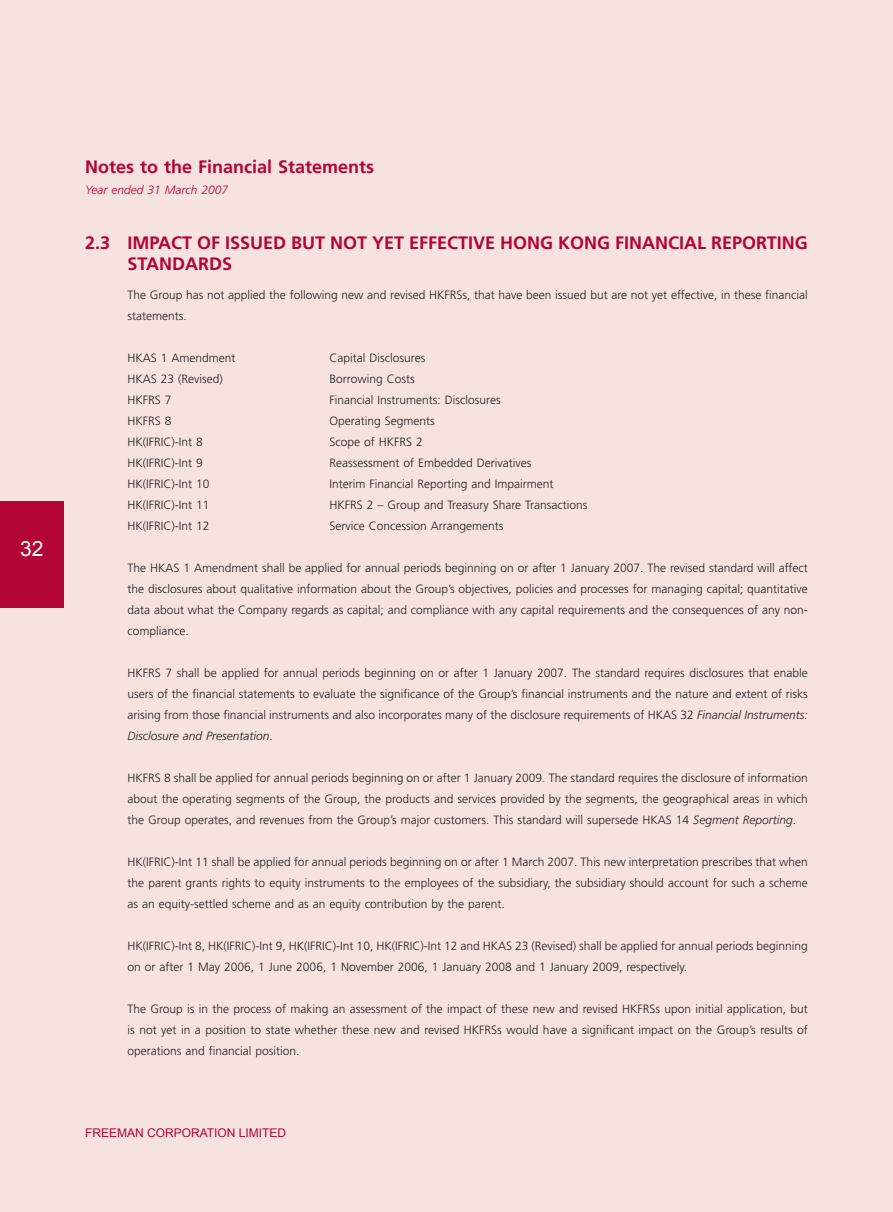
<style>
.page{position:relative;width:893px;height:1212px;background:#f6e3e0}
.page>*{position:absolute;margin:0;border:0;box-sizing:border-box;transform-origin:0 0}
.t1{font:21px "Arial";color:#fff}
.t2{font:700 18px/21px "Frutiger LT Std";color:#b30437}
.t3{font:300 12px/21px "Frutiger LT Std";color:#231f20;text-align:justify}
.t4{font:12px "Arial";color:#b30437}
.t5{font:italic 300 12px "Frutiger LT Std";color:#b30437}
.s1{font-style:italic}
</style>
<div class="page">
<div style="left:0;top:502px;width:64px;height:106px;background:#b30437"></div>
<h1 class="t1" style="left:20px;top:537px;width:25px">32</h1>
<h2 class="t2" style="left:85px;top:158px;width:291px">Notes to the Financial Statements</h2>
<p class="t5" style="left:85px;top:185px;width:145px">Year ended 31 March 2007</p>
<h2 class="t2" style="left:128px;top:233px;width:682px;text-indent:-43px">2.3 IMPACT OF ISSUED BUT NOT YET EFFECTIVE HONG KONG FINANCIAL REPORTING<br>STANDARDS</h2>
<p class="t3" style="left:128px;top:286px;width:682px">The Group has not applied the following new and revised HKFRSs, that have been issued but are not yet effective, in these financial statements.</p>
<p class="t3" style="left:128px;top:349px;width:110px">HKAS 1 Amendment</p>
<p class="t3" style="left:330px;top:349px;width:97px">Capital Disclosures</p>
<p class="t3" style="left:128px;top:370px;width:97px">HKAS 23 (Revised)</p>
<p class="t3" style="left:330px;top:370px;width:87px">Borrowing Costs</p>
<p class="t3" style="left:128px;top:391px;width:46px">HKFRS 7</p>
<p class="t3" style="left:330px;top:391px;width:173px">Financial Instruments: Disclosures</p>
<p class="t3" style="left:128px;top:412px;width:46px">HKFRS 8</p>
<p class="t3" style="left:330px;top:412px;width:107px">Operating Segments</p>
<p class="t3" style="left:128px;top:433px;width:77px">HK(IFRIC)-Int 8</p>
<p class="t3" style="left:330px;top:433px;width:95px">Scope of HKFRS 2</p>
<p class="t3" style="left:128px;top:454px;width:77px">HK(IFRIC)-Int 9</p>
<p class="t3" style="left:330px;top:454px;width:204px">Reassessment of Embedded Derivatives</p>
<p class="t3" style="left:128px;top:475px;width:84px">HK(IFRIC)-Int 10</p>
<p class="t3" style="left:330px;top:475px;width:226px">Interim Financial Reporting and Impairment</p>
<p class="t3" style="left:128px;top:496px;width:84px">HK(IFRIC)-Int 11</p>
<p class="t3" style="left:330px;top:496px;width:259px">HKFRS 2 – Group and Treasury Share Transactions</p>
<p class="t3" style="left:128px;top:517px;width:84px">HK(IFRIC)-Int 12</p>
<p class="t3" style="left:330px;top:517px;width:176px">Service Concession Arrangements</p>
<p class="t3" style="left:128px;top:559px;width:682px">The HKAS 1 Amendment shall be applied for annual periods beginning on or after 1 January 2007. The revised standard will affect the disclosures about qualitative information about the Group’s objectives, policies and processes for managing capital; quantitative data about what the Company regards as capital; and compliance with any capital requirements and the consequences of any non&shy;compliance.</p>
<p class="t3" style="left:128px;top:664px;width:682px">HKFRS 7 shall be applied for annual periods beginning on or after 1 January 2007. The standard requires disclosures that enable users of the financial statements to evaluate the significance of the Group’s financial instruments and the nature and extent of risks arising from those financial instruments and also incorporates many of the disclosure requirements of HKAS 32 <span class="s1">Financial Instruments:<br>Disclosure and Presentation</span>.</p>
<p class="t3" style="left:128px;top:769px;width:682px">HKFRS 8 shall be applied for annual periods beginning on or after 1 January 2009. The standard requires the disclosure of information about the operating segments of the Group, the products and services provided by the segments, the geographical areas in which the Group operates, and revenues from the Group’s major customers. This standard will supersede HKAS 14 <span class="s1">Segment Reporting</span>.</p>
<p class="t3" style="left:128px;top:853px;width:682px">HK(IFRIC)-Int 11 shall be applied for annual periods beginning on or after 1 March 2007. This new interpretation prescribes that when the parent grants rights to equity instruments to the employees of the subsidiary, the subsidiary should account for such a scheme as an equity-settled scheme and as an equity contribution by the parent.</p>
<p class="t3" style="left:128px;top:937px;width:682px">HK(IFRIC)-Int 8, HK(IFRIC)-Int 9, HK(IFRIC)-Int 10, HK(IFRIC)-Int 12 and HKAS 23 (Revised) shall be applied for annual periods beginning on or after 1 May 2006, 1 June 2006, 1 November 2006, 1 January 2008 and 1 January 2009, respectively.</p>
<p class="t3" style="left:128px;top:1000px;width:682px">The Group is in the process of making an assessment of the impact of these new and revised HKFRSs upon initial application, but is not yet in a position to state whether these new and revised HKFRSs would have a significant impact on the Group’s results of operations and financial position.</p>
<p class="t4" style="left:85px;top:1126px;width:203px">FREEMAN CORPORATION LIMITED</p>
</div>
